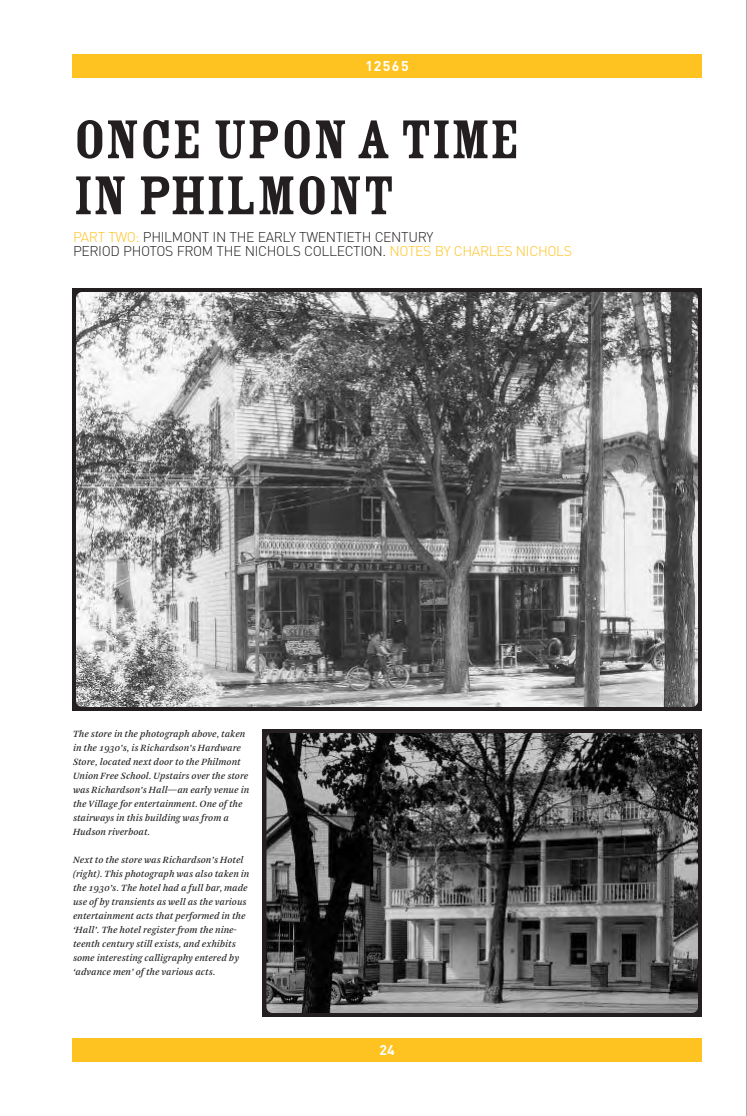
<style>
.page{position:relative;width:747px;height:1116px;background:#fff}
.page>*{position:absolute;margin:0;border:0;box-sizing:border-box;transform-origin:0 0}
.t1{font:60px/56px "Rosewood Std Fill";letter-spacing:-.02em;color:#231f20}
.t2{font:300 14px/14px "DINE";letter-spacing:-.025em;color:#231f20}
.t3{font:700 14px "DIN";letter-spacing:.11em;color:#fff}
.t4{font:italic 10px/14px "Arnhem";color:#231f20}
.s1{color:#fec221}
</style>
<div class="page">
<div style="left:72px;top:1038px;width:630px;height:24px;background:#fec221"></div>
<div style="left:72px;top:54px;width:630px;height:24px;background:#fec221"></div>
<hr style="left:746px;top:0;width:1px;height:1116px;background:#939598">
<svg style="left:72px;top:288px;width:630px;height:423px;background:#848484"></svg>
<svg style="left:262px;top:729px;width:440px;height:288px;background:#4e4e4e"></svg>
<h2 class="t3" style="left:365px;top:58px;width:45px">12565</h2>
<h1 class="t1" style="left:73px;top:110px;width:449px">ONCE UPON A TIME<br>IN PHILMONT</h1>
<h2 class="t2" style="left:73px;top:230px;width:501px"><span class="s1">PART TWO:</span> PHILMONT IN THE EARLY TWENTIETH CENTURY<br>PERIOD PHOTOS FROM THE NICHOLS COLLECTION. <span class="s1">NOTES BY CHARLES NICHOLS</span></h2>
<p class="t4" style="left:73px;top:727px;width:178px">The store in the photograph above, taken in the 1930’s, is Richardson’s Hardware Store, located next door to the Philmont Union Free School. Upstairs over the store was Richardson’s Hall—an early venue in the Village for entertainment. One of the stairways in this building was from a Hudson riverboat.</p>
<p class="t4" style="left:73px;top:853px;width:178px">Next to the store was Richardson’s Hotel (right). This photograph was also taken in the 1930’s. The hotel had a full bar, made use of by transients as well as the various entertainment acts that performed in the ‘Hall’. The hotel register from the nine&shy;teenth century still exists, and exhibits some interesting calligraphy entered by ‘advance men’ of the various acts.</p>
<h2 class="t3" style="left:379px;top:1042px;width:17px">24</h2>
</div>
